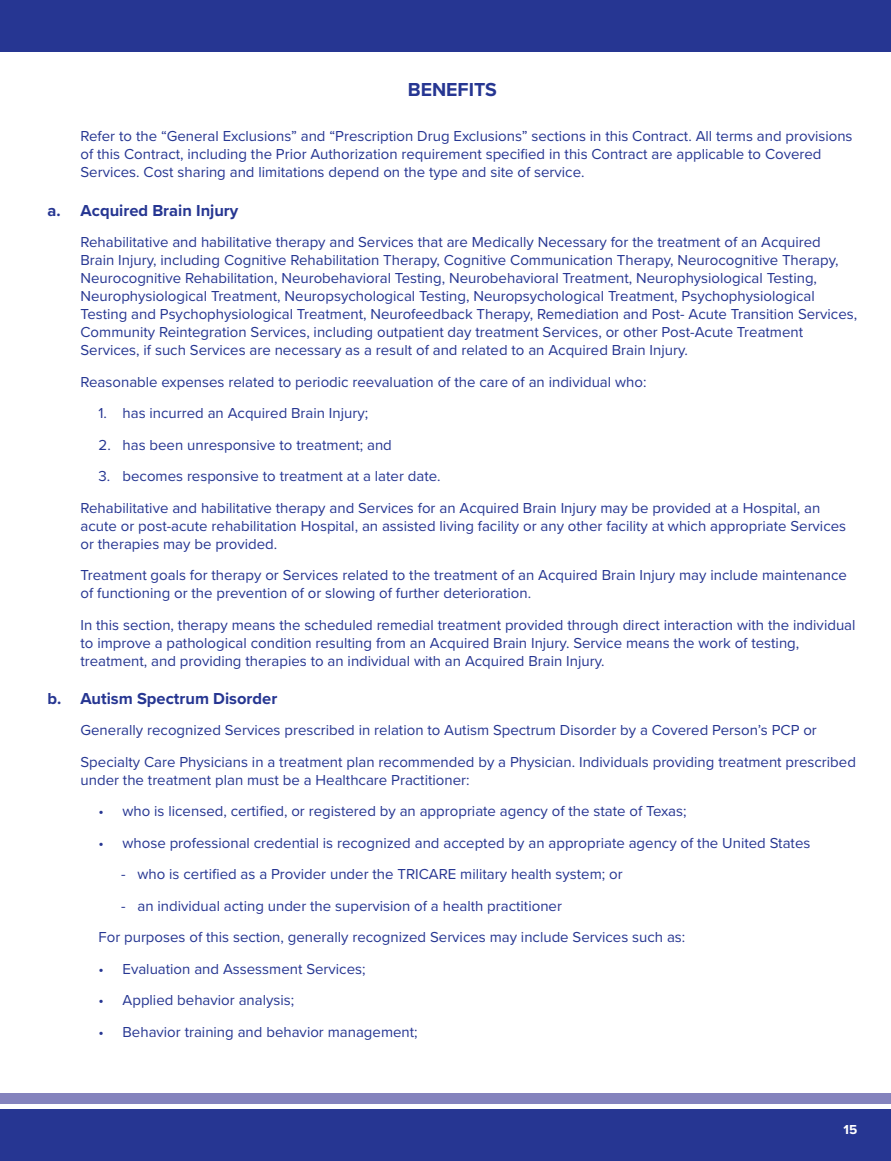
<style>
.page{position:relative;width:891px;height:1161px;background:#fff}
.page>*{position:absolute;margin:0;border:0;box-sizing:border-box;transform-origin:0 0}
.body_head_-for_TOC{font:700 19.5px "Proxima Nova";color:#263692}
.body_subhead_-_for_TOC{font:700 16.5px "Proxima Nova";color:#263692}
.body_indent{font:15px/18px "Proxima Nova";color:#263692}
.body_bullets{font:15px "Proxima Nova";color:#263692}
.body_bullets_2{font:15px "Proxima Nova";color:#263692}
.t1{font:700 13.5px "Proxima Nova";color:#fff}
</style>
<div class="page">
<div style="left:0;top:1109px;width:891px;height:52px;background:#263692"></div>
<div style="left:0;top:0;width:891px;height:52px;background:#263692"></div>
<div style="left:0;top:1094px;width:891px;height:10px;background:#8483bd"></div>
<p class="body_head_-for_TOC" style="left:408px;top:75px;width:91px">BENEFITS</p>
<p class="body_indent" style="left:81px;top:127px;width:774px">Refer to the “General Exclusions” and “Prescription Drug Exclusions” sections in this Contract. All terms and provisions of this Contract, including the Prior Authorization requirement specified in this Contract are applicable to Covered<br>Services. Cost sharing and limitations depend on the type and site of service.</p>
<p class="body_subhead_-_for_TOC" style="left:48px;top:198px;width:192px">a. Acquired Brain Injury</p>
<p class="body_indent" style="left:81px;top:232px;width:778px">Rehabilitative and habilitative therapy and Services that are Medically Necessary for the treatment of an Acquired Brain Injury, including Cognitive Rehabilitation Therapy, Cognitive Communication Therapy, Neurocognitive Therapy, Neurocognitive Rehabilitation, Neurobehavioral Testing, Neurobehavioral Treatment, Neurophysiological Testing, Neurophysiological Treatment, Neuropsychological Testing, Neuropsychological Treatment, Psychophysiological Testing and Psychophysiological Treatment, Neurofeedback Therapy, Remediation and Post- Acute Transition Services, Community Reintegration Services, including outpatient day treatment Services, or other Post-Acute Treatment Services, if such Services are necessary as a result of and related to an Acquired Brain Injury.</p>
<p class="body_indent" style="left:81px;top:372px;width:567px">Reasonable expenses related to periodic reevaluation of the care of an individual who:</p>
<p class="body_bullets" style="left:99px;top:402px;width:271px">1. has incurred an Acquired Brain Injury;</p>
<p class="body_bullets" style="left:99px;top:433px;width:295px">2. has been unresponsive to treatment; and</p>
<p class="body_bullets" style="left:99px;top:465px;width:344px">3. becomes responsive to treatment at a later date.</p>
<p class="body_indent" style="left:81px;top:498px;width:767px">Rehabilitative and habilitative therapy and Services for an Acquired Brain Injury may be provided at a Hospital, an acute or post-acute rehabilitation Hospital, an assisted living facility or any other facility at which appropriate Services or therapies may be provided.</p>
<p class="body_indent" style="left:81px;top:565px;width:768px">Treatment goals for therapy or Services related to the treatment of an Acquired Brain Injury may include maintenance of functioning or the prevention of or slowing of further deterioration.</p>
<p class="body_indent" style="left:81px;top:615px;width:777px">In this section, therapy means the scheduled remedial treatment provided through direct interaction with the individual to improve a pathological condition resulting from an Acquired Brain Injury. Service means the work of testing, treatment, and providing therapies to an individual with an Acquired Brain Injury.</p>
<p class="body_subhead_-_for_TOC" style="left:48px;top:686px;width:231px">b. Autism Spectrum Disorder</p>
<p class="body_indent" style="left:81px;top:721px;width:738px">Generally recognized Services prescribed in relation to Autism Spectrum Disorder by a Covered Person’s PCP or</p>
<p class="body_indent" style="left:81px;top:752px;width:777px">Specialty Care Physicians in a treatment plan recommended by a Physician. Individuals providing treatment prescribed under the treatment plan must be a Healthcare Practitioner:</p>
<p class="body_bullets" style="left:99px;top:800px;width:590px">• who is licensed, certified, or registered by an appropriate agency of the state of Texas;</p>
<p class="body_bullets" style="left:99px;top:832px;width:713px">• whose professional credential is recognized and accepted by an appropriate agency of the United States</p>
<p class="body_bullets_2" style="left:121px;top:863px;width:503px">- who is certified as a Provider under the TRICARE military health system; or</p>
<p class="body_bullets_2" style="left:121px;top:895px;width:443px">- an individual acting under the supervision of a health practitioner</p>
<p class="body_bullets" style="left:99px;top:926px;width:588px">For purposes of this section, generally recognized Services may include Services such as:</p>
<p class="body_bullets" style="left:99px;top:958px;width:269px">• Evaluation and Assessment Services;</p>
<p class="body_bullets" style="left:99px;top:989px;width:197px">• Applied behavior analysis;</p>
<p class="body_bullets" style="left:99px;top:1021px;width:321px">• Behavior training and behavior management;</p>
<p class="t1" style="left:843px;top:1120px;width:15px">15</p>
</div>
